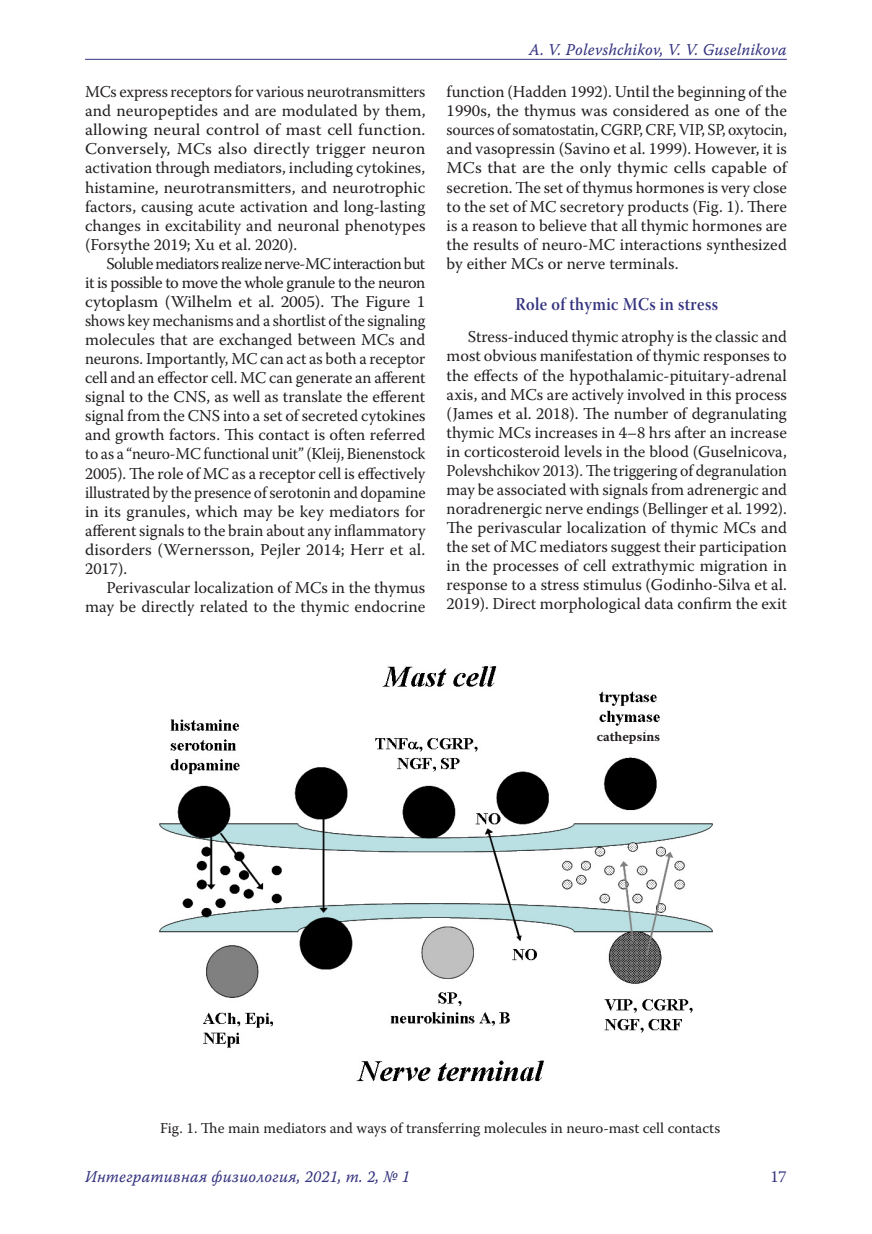
<style>
.page{position:relative;width:872px;height:1234px;background:#fff}
.page>*{position:absolute;margin:0;border:0;box-sizing:border-box;transform-origin:0 0}
.Заголовок_3{font:18px "Warnock Pro Semibold Subh";letter-spacing:.025em;color:#34337f;scale:.9 1}
.Body{font:16.5px/19px "Warnock Pro";color:#231f20;text-align:justify}
.t1{font:16.5px "Warnock Pro It Capt";letter-spacing:.01em;color:#34337f;scale:.95 1}
.t2{font:16.5px "Warnock Pro";color:#34337f}
.RIS{font:15px "Warnock Pro";color:#231f20}
.t3{font:700 13.5px "Warnock Pro";color:#231f20}
</style>
<div class="page">
<hr style="left:85px;top:59px;width:702px;height:1px;background:#34337f">
<img style="left:159px;top:666px;width:554px;height:416px">
<div style="left:597px;top:730px;width:65px;height:18px;background:#fff"></div>
<p class="Body" style="left:85px;top:82px;width:342px">MCs express receptors for various neurotransmitters and neuropeptides and are modulated by them, allowing neural control of mast cell function.<br>Conversely, MCs also directly trigger neuron activation through mediators, including cytokines, histamine, neurotransmitters, and neurotrophic factors, causing acute activation and long-lasting changes in excitability and neuronal phenotypes (Forsythe 2019; Xu et al. 2020).</p>
<p class="Body" style="left:85px;top:253px;width:342px;text-indent:21px">Soluble mediators realize nerve-MC interaction but it is possible to move the whole granule to the neuron cytoplasm (Wilhelm et al. 2005). The Figure 1 shows key mechanisms and a shortlist of the signaling molecules that are exchanged between MCs and neurons. Importantly, MC can act as both a receptor cell and an effector cell. MC can generate an afferent signal to the CNS, as well as translate the efferent signal from the CNS into a set of secreted cytokines and growth factors. This contact is often referred to as a “neuro-MC functional unit” (Kleij, Bienenstock 2005). The role of MC as a receptor cell is effectively illustrated by the presence of serotonin and dopamine in its granules, which may be key mediators for afferent signals to the brain about any inflammatory disorders (Wernersson, Pejler 2014; Herr et al.<br>2017).</p>
<p class="Body" style="left:85px;top:577px;width:342px;text-align:right">Perivascular localization of MCs in the thymus may be directly related to the thymic endocrine</p>
<p class="t1" style="left:529px;top:39px;width:273px">A. V. Polevshchikov, V. V. Guselnikova</p>
<p class="Body" style="left:446px;top:82px;width:342px">function (Hadden 1992). Until the beginning of the 1990s, the thymus was considered as one of the sources of somatostatin, CGRP, CRF, VIP, SP, oxytocin, and vasopressin (Savino et al. 1999). However, it is MCs that are the only thymic cells capable of secretion. The set of thymus hormones is very close to the set of MC secretory products (Fig. 1). There is a reason to believe that all thymic hormones are the results of neuro-MC interactions synthesized by either MCs or nerve terminals.</p>
<p class="Заголовок_3" style="left:515px;top:293px;width:226px">Role of thymic MCs in stress</p>
<p class="Body" style="left:446px;top:327px;width:342px;text-indent:21px">Stress-induced thymic atrophy is the classic and most obvious manifestation of thymic responses to the effects of the hypothalamic-pituitary-adrenal axis, and MCs are actively involved in this process (James et al. 2018). The number of degranulating thymic MCs increases in 4–8 hrs after an increase in corticosteroid levels in the blood (Guselnicova, Polevshchikov 2013). The triggering of degranulation may be associated with signals from adrenergic and noradrenergic nerve endings (Bellinger et al. 1992).<br>The perivascular localization of thymic MCs and the set of MC mediators suggest their participation in the processes of cell extrathymic migration in response to a stress stimulus (Godinho-Silva et al.<br>2019). Direct morphological data confirm the exit</p>
<p class="t3" style="left:597px;top:728px;width:65px">cathepsins</p>
<p class="RIS" style="left:160px;top:1118px;width:561px">Fig. 1. The main mediators and ways of transferring molecules in neuro-mast cell contacts</p>
<p class="t1" style="left:85px;top:1166px;width:344px">Интегративная физиология, 2021, т. 2, № 1</p>
<p class="t2" style="left:770px;top:1166px;width:18px">17</p>
</div>
